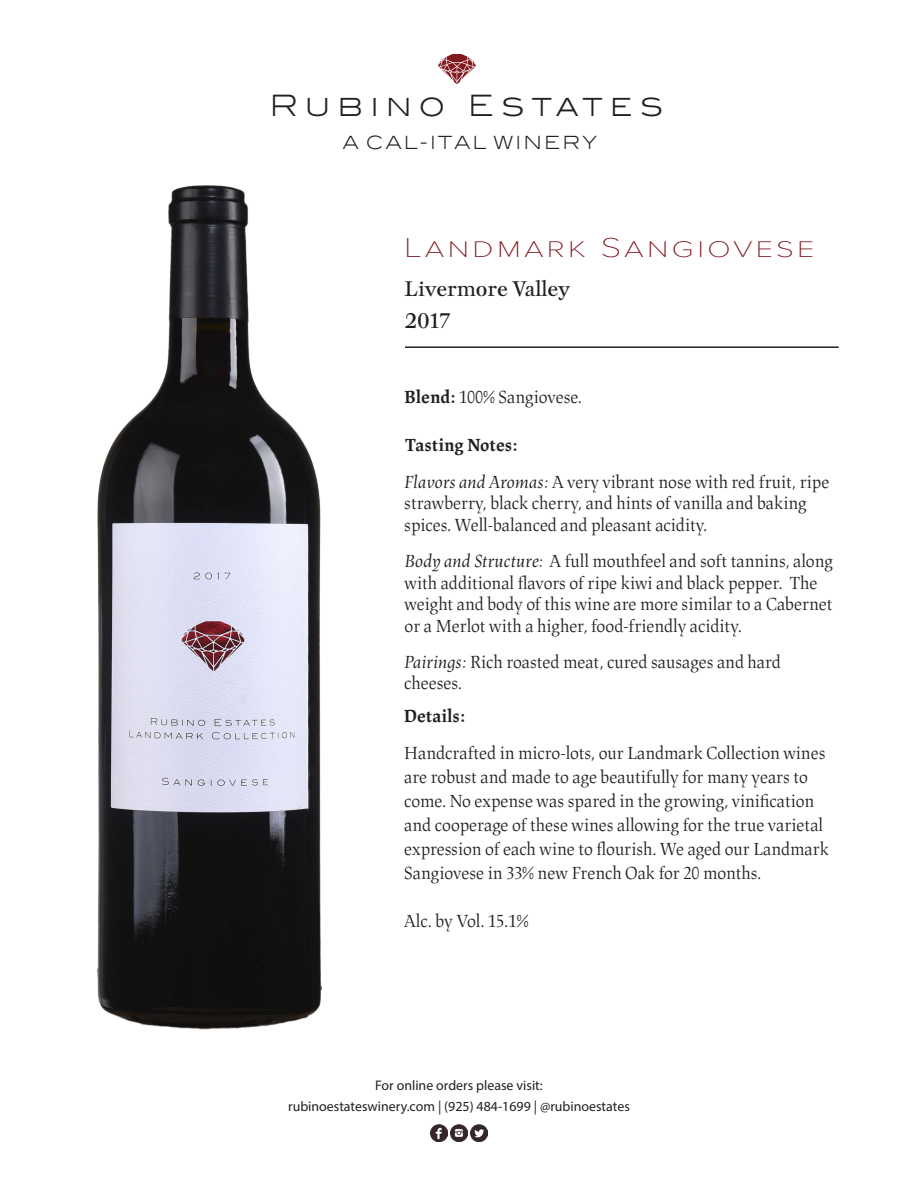
<style>
.page{position:relative;width:918px;height:1188px;background:#fff}
.page>*{position:absolute;margin:0;border:0;box-sizing:border-box;transform-origin:0 0}
.t1{font:300 29.4px "Blair ITC";letter-spacing:.235em;color:#231f20}
.t2{font:100 28.5px "Proxima Nova T";letter-spacing:.08em;color:#821921;scale:1.25 1}
.t3{font:21px "Mauritius";color:#231f20}
.t4{font:300 18.15px "Blair ITC";letter-spacing:.125em;color:#231f20}
.t5{font:18px/21.6px "Lapture Display";color:#231f20}
.t6{font:700 18px "Lapture Display";color:#231f20}
.t7{font:13.95px "Myriad Pro";color:#231f20}
.s1{font-weight:700}
.s2{font-style:italic}
</style>
<div class="page">
<hr style="left:405px;top:346px;width:434px;height:2px;background:#231f20">
<img style="left:430px;top:1125px;width:17px;height:17px">
<img style="left:471px;top:1124px;width:17px;height:18px">
<img style="left:450px;top:1124px;width:18px;height:18px">
<svg style="left:438px;top:54px;width:38px;height:30px"></svg>
<img style="left:97px;top:185px;width:419px;height:845px">
<p class="t1" style="left:269px;top:89px;width:396px">Rubino Estates</p>
<p class="t4" style="left:343px;top:132px;width:255px">A CAL-ITAL WINERY</p>
<p class="t2" style="left:404px;top:227px;width:330px">Landmark Sangiovese</p>
<p class="t3" style="left:404px;top:276px;width:167px">Livermore Valley</p>
<p class="t3" style="left:405px;top:307px;width:47px">2017</p>
<p class="t5" style="left:404px;top:387px;width:179px"><span class="s1">Blend:</span> 100% Sangiovese.</p>
<p class="t6" style="left:405px;top:434px;width:114px">Tasting Notes:</p>
<p class="t5" style="left:404px;top:471px;width:427px"><span class="s2">Flavors and Aromas:</span> A very vibrant nose with red fruit, ripe strawberry, black cherry, and hints of vanilla and baking spices. Well-balanced and pleasant acidity.</p>
<p class="t5" style="left:405px;top:551px;width:430px"><span class="s2">Body and Structure:</span> A full mouthfeel and soft tannins, along with additional flavors of ripe kiwi and black pepper. The weight and body of this wine are more similar to a Cabernet or a Merlot with a higher, food-friendly acidity.</p>
<p class="t5" style="left:404px;top:651px;width:378px"><span class="s2">Pairings:</span> Rich roasted meat, cured sausages and hard</p>
<p class="t5" style="left:404px;top:673px;width:59px">cheeses.</p>
<p class="t6" style="left:404px;top:705px;width:63px">Details:</p>
<p class="t5" style="left:404px;top:742px;width:426px;line-height:24px">Handcrafted in micro-lots, our Landmark Collection wines are robust and made to age beautifully for many years to come. No expense was spared in the growing, vinification and cooperage of these wines allowing for the true varietal expression of each wine to flourish. We aged our Landmark Sangiovese in 33% new French Oak for 20 months.</p>
<p class="t5" style="left:404px;top:911px;width:126px">Alc. by Vol. 15.1%</p>
<p class="t7" style="left:375px;top:1077px;width:169px">For online orders please visit:</p>
<p class="t7" style="left:288px;top:1098px;width:343px">rubinoestateswinery.com | (925) 484-1699 | @rubinoestates</p>
</div>
